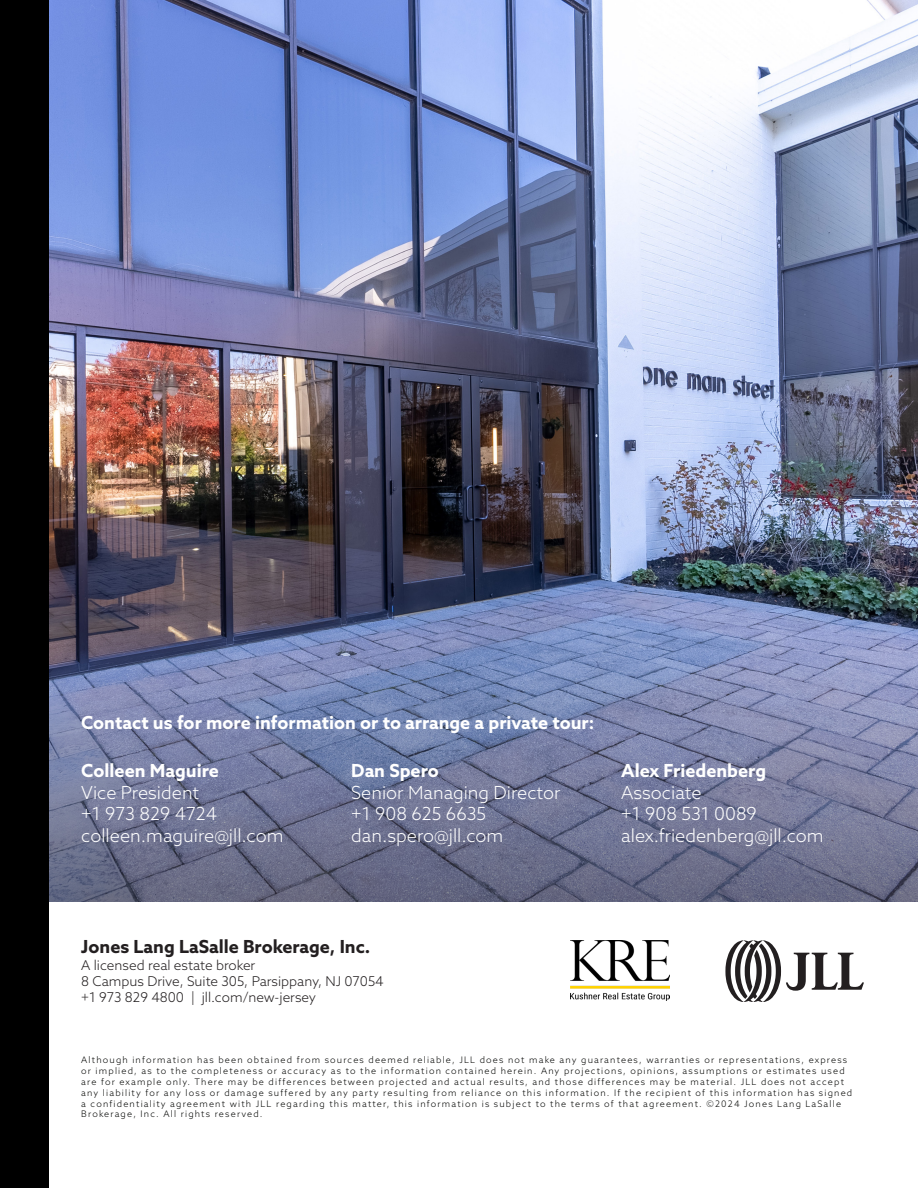
<style>
.page{position:relative;width:918px;height:1188px;background:#fff}
.page>*{position:absolute;margin:0;border:0;box-sizing:border-box;transform-origin:0 0}
.t1{font:300 18px "Azo Sans";color:#fff}
.t2{font:700 18px "Azo Sans";color:#fff}
.t3{font:700 18px "Azo Sans";color:#231f20}
.t4{font:300 13.5px "Azo Sans";color:#231f20}
.t5{font:300 9px/10.8px "Azo Sans";letter-spacing:.13em;color:#040503}
</style>
<div class="page">
<img style="left:48px;top:0;width:870px;height:902px">
<svg style="left:49px;top:596px;width:869px;height:306px;background:#71799d"></svg>
<div style="left:0;top:0;width:48px;height:1188px;background:#000"></div>
<img style="left:570px;top:941px;width:100px;height:60px">
<svg style="left:725px;top:940px;width:139px;height:61px"></svg>
<p class="t2" style="left:81px;top:710px;width:515px">Contact us for more information or to arrange a private tour:</p>
<p class="t2" style="left:81px;top:759px;width:139px">Colleen Maguire</p>
<p class="t1" style="left:81px;top:781px;width:120px">Vice President</p>
<p class="t1" style="left:81px;top:802px;width:137px">+1 973 829 4724</p>
<p class="t1" style="left:81px;top:824px;width:204px">colleen.maguire@jll.com</p>
<p class="t2" style="left:351px;top:759px;width:89px">Dan Spero</p>
<p class="t1" style="left:351px;top:781px;width:211px">Senior Managing Director</p>
<p class="t1" style="left:351px;top:802px;width:136px">+1 908 625 6635</p>
<p class="t1" style="left:351px;top:824px;width:154px">dan.spero@jll.com</p>
<p class="t2" style="left:621px;top:759px;width:146px">Alex Friedenberg</p>
<p class="t1" style="left:621px;top:781px;width:82px">Associate</p>
<p class="t1" style="left:621px;top:802px;width:137px">+1 908 531 0089</p>
<p class="t1" style="left:621px;top:824px;width:204px">alex.friedenberg@jll.com</p>
<p class="t3" style="left:81px;top:935px;width:291px">Jones Lang LaSalle Brokerage, Inc.</p>
<p class="t4" style="left:81px;top:956px;width:176px">A licensed real estate broker</p>
<p class="t4" style="left:81px;top:972px;width:304px">8 Campus Drive, Suite 305, Parsippany, NJ 07054</p>
<p class="t4" style="left:81px;top:988px;width:236px">+1 973 829 4800 | jll.com/new-jersey</p>
<p class="t5" style="left:81px;top:1055px;width:772px">Although information has been obtained from sources deemed reliable, JLL does not make any guarantees, warranties or representations, express or implied, as to the completeness or accuracy as to the information contained herein. Any projections, opinions, assumptions or estimates used are for example only. There may be differences between projected and actual results, and those differences may be material. JLL does not accept any liability for any loss or damage suffered by any party resulting from reliance on this information. If the recipient of this information has signed a confidentiality agreement with JLL regarding this matter, this information is subject to the terms of that agreement. ©2024 Jones Lang LaSalle Brokerage, Inc. All rights reserved.</p>
</div>
